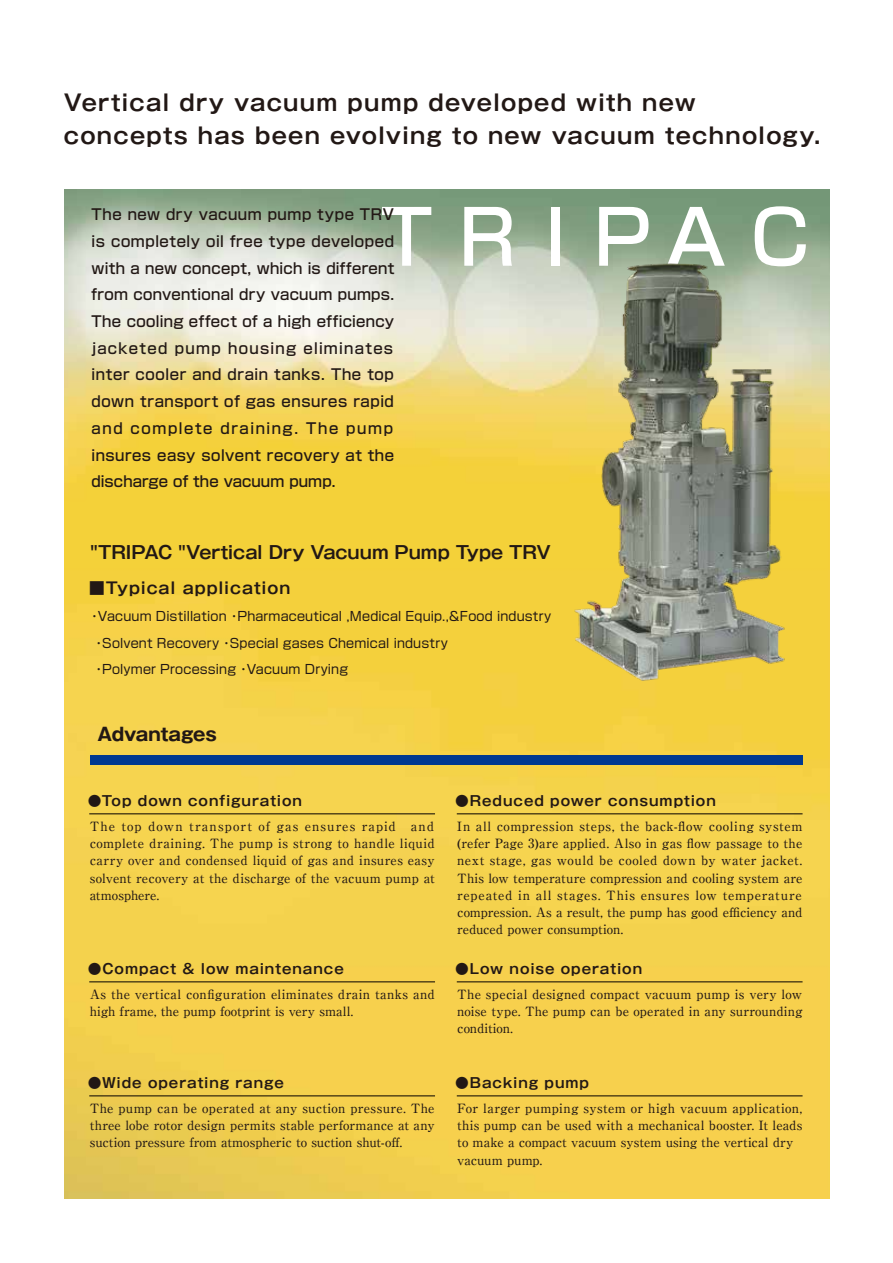
<style>
.page{position:relative;width:893px;height:1263px;background:#fff}
.page>*{position:absolute;margin:0;border:0;box-sizing:border-box;transform-origin:0 0}
.t1{font:500 74.55px "Shin Go";letter-spacing:.365em;color:#fff}
.t2{font:22.2px/33.2px "Gothic MB101 De B";letter-spacing:.055em;color:#221815}
.t3{font:700 18px "Gothic MB101";letter-spacing:-.01em;color:#221815}
.t4{font:17.7px "Gothic MB101 De B";letter-spacing:-.005em;color:#221815}
.t5{font:15.9px "Gothic MB101 De B";letter-spacing:.055em;color:#221815}
.t6{font:500 14.85px/26.7px "Shin Go";letter-spacing:.015em;color:#221815;text-align:justify}
.t7{font:13.8px "Gothic MB101 De B";letter-spacing:.07em;color:#221815}
.t8{font:500 12.75px/17.1px "Ryumin Pr 5";letter-spacing:.005em;color:#221815;text-align:justify}
.t9{font:12.75px/26.7px "Shin Go";letter-spacing:.01em;color:#221815}
</style>
<div class="page">
<img style="left:64px;top:189px;width:766px;height:1010px">
<div style="left:90px;top:755px;width:713px;height:9px;background:#003990"></div>
<img style="left:560px;top:222px;width:231px;height:501px">
<hr style="left:89px;top:813px;width:346px;height:1px;background:#040000">
<hr style="left:89px;top:981px;width:346px;height:1px;background:#040000">
<hr style="left:457px;top:981px;width:345px;height:1px;background:#040000">
<hr style="left:89px;top:1095px;width:346px;height:1px;background:#040000">
<hr style="left:457px;top:1095px;width:345px;height:1px;background:#040000">
<hr style="left:457px;top:813px;width:345px;height:1px;background:#040000">
<h2 class="t2" style="left:64px;top:83px;width:759px">Vertical dry vacuum pump developed with new concepts has been evolving to new vacuum technology.</h2>
<h1 class="t1" style="left:381px;top:189px;width:431px">TRIPAC</h1>
<p class="t6" style="left:92px;top:200px;width:304px">The new dry vacuum pump type TRV is completely oil free type developed with a new concept, which is different from conventional dry vacuum pumps.<br>The cooling effect of a high efficiency jacketed pump housing eliminates inter cooler and drain tanks. The top down transport of gas ensures rapid and complete draining. The pump insures easy solvent recovery at the discharge of the vacuum pump.</p>
<h3 class="t4" style="left:90px;top:540px;width:462px">"TRIPAC "Vertical Dry Vacuum Pump Type TRV</h3>
<p class="t5" style="left:89px;top:577px;width:203px">■Typical application</p>
<p class="t9" style="left:93px;top:602px;width:460px;text-indent:-4px">・Vacuum Distillation ・Pharmaceutical ,Medical Equip.,&amp;Food industry・Solvent Recovery ・Special gases Chemical industry<br>・Polymer Processing ・Vacuum Drying</p>
<h3 class="t3" style="left:97px;top:722px;width:121px">Advantages</h3>
<p class="t7" style="left:88px;top:791px;width:216px">●Top down configuration</p>
<p class="t8" style="left:90px;top:817px;width:347px">The top down transport of gas ensures rapid　and complete draining. The pump is strong to handle liquid carry over and condensed liquid of gas and insures easy solvent recovery at the discharge of the vacuum pump at atmosphere.</p>
<p class="t7" style="left:88px;top:959px;width:258px">●Compact &amp; low maintenance</p>
<p class="t8" style="left:90px;top:985px;width:346px">As the vertical configuration eliminates drain tanks and high frame, the pump footprint is very small.</p>
<p class="t7" style="left:88px;top:1073px;width:198px">●Wide operating range</p>
<p class="t8" style="left:90px;top:1099px;width:347px">The pump can be operated at any suction pressure. The three lobe rotor design permits stable performance at any suction pressure from atmospheric to suction shut-off.</p>
<p class="t7" style="left:455px;top:791px;width:262px">●Reduced power consumption</p>
<p class="t8" style="left:457px;top:817px;width:347px">In all compression steps, the back-flow cooling system (refer Page 3)are applied. Also in gas flow passage to the next stage, gas would be cooled down by water jacket.<br>This low temperature compression and cooling system are repeated in all stages. This ensures low temperature compression. As a result, the pump has good efficiency and reduced power consumption.</p>
<p class="t7" style="left:455px;top:959px;width:188px">●Low noise operation</p>
<p class="t8" style="left:457px;top:985px;width:347px">The special designed compact vacuum pump is very low noise type. The pump can be operated in any surrounding condition.</p>
<p class="t7" style="left:455px;top:1073px;width:135px">●Backing pump</p>
<p class="t8" style="left:457px;top:1099px;width:347px;text-align:left">For larger pumping system or high vacuum application, this pump can be used with a mechanical booster. It leads to make a compact vacuum system using the vertical dry vacuum pump.</p>
</div>
